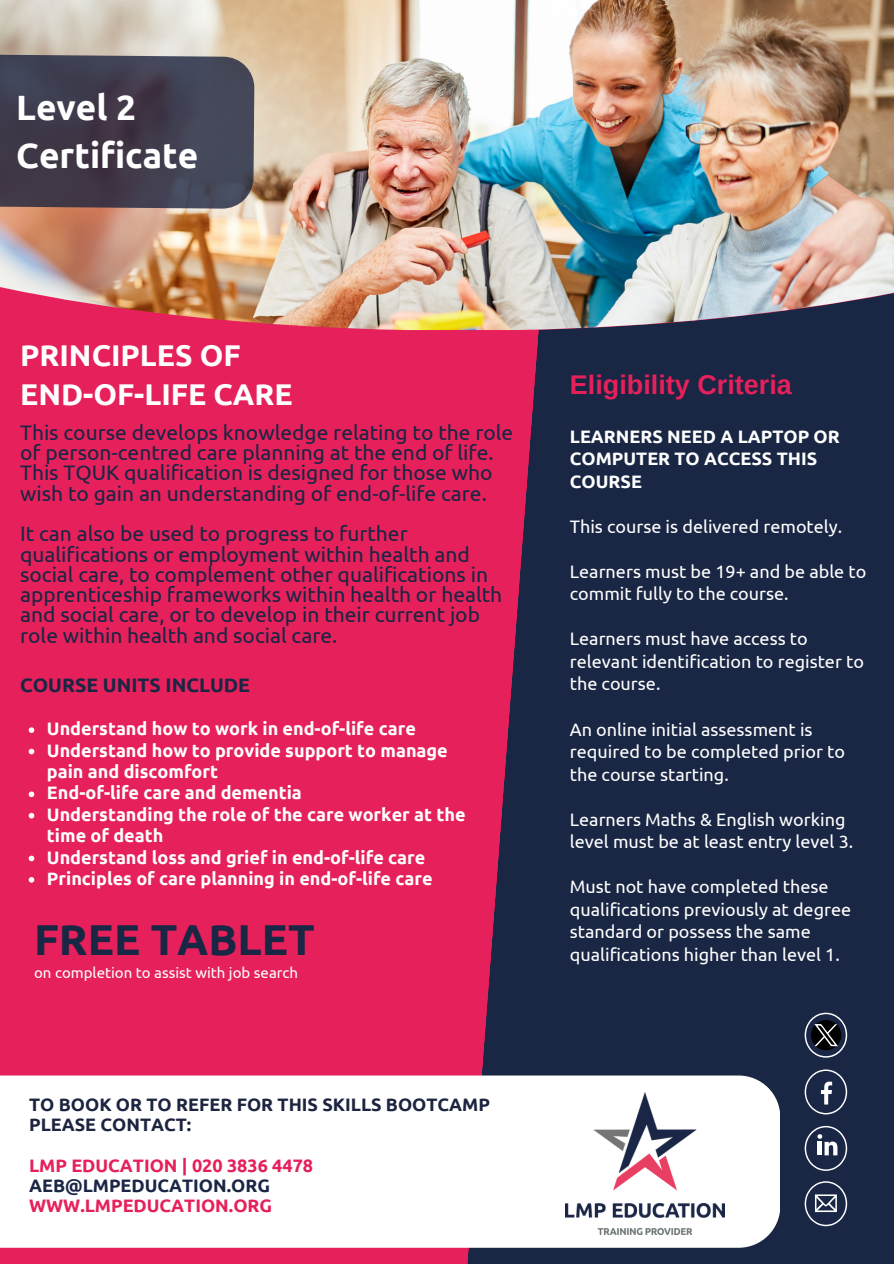
<style>
.page{position:relative;width:894px;height:1264px;background:#fff}
.page>*{position:absolute;margin:0;border:0;box-sizing:border-box;transform-origin:0 0}
.t1{font:700 43.2px "Ubuntu";color:#192644}
.t2{font:700 35.1px/48.8px "Ubuntu";color:#fff}
.t3{font:700 30px/39.3px "Ubuntu";color:#fff}
.t4{font:700 27px "Arimo";color:#e6205a}
.t5{font:21px/20.2px "Ubuntu";color:#192644}
.t6{font:700 19.5px "Ubuntu";color:#192644}
.t7{font:18px/22.5px "Ubuntu";color:#fff}
.t8{font:700 18px/22.5px "Ubuntu";color:#fff}
.t9{font:700 18px/20.2px "Ubuntu";color:#e6205a}
.t10{font:700 18px/20.2px "Ubuntu";color:#1c243f}
.t11{font:15px "Ubuntu";color:#fff}
.s1{color:#192644}
.s2{color:#1a2645}
</style>
<div class="page">
<div style="left:0;top:0;width:893px;height:1263px;background:#e6205a"></div>
<svg style="left:465px;top:331px;width:428px;height:932px;background:#2e2546"></svg>
<img style="left:0;top:0;width:893px;height:330px">
<svg style="left:0;top:53px;width:254px;height:156px;background:#464252"></svg>
<svg style="left:29px;top:727px;width:5px;height:6px"></svg>
<svg style="left:29px;top:748px;width:5px;height:6px"></svg>
<svg style="left:29px;top:791px;width:5px;height:6px"></svg>
<svg style="left:29px;top:812px;width:5px;height:6px"></svg>
<svg style="left:29px;top:855px;width:5px;height:6px"></svg>
<svg style="left:29px;top:877px;width:5px;height:5px"></svg>
<svg style="left:804px;top:1181px;width:42px;height:45px;background:#465068"></svg>
<svg style="left:804px;top:1069px;width:42px;height:45px;background:#3f4963"></svg>
<svg style="left:804px;top:1125px;width:42px;height:45px;background:#49526b"></svg>
<svg style="left:804px;top:1012px;width:42px;height:45px;background:#363d4d"></svg>
<div style="left:0;top:1075px;width:780px;height:172px;background:#fff"></div>
<img style="left:565px;top:1092px;width:159px;height:142px">
<p class="t2" style="left:16px;top:82px;width:183px">Level 2<br>Certificate</p>
<p class="t3" style="left:20px;top:335px;width:274px">PRINCIPLES OF<br>END-OF-LIFE CARE</p>
<p class="t5" style="left:20px;top:422px;width:494px">This course develops knowledge relating to the role of person-centred care planning at the end of life.<br>This TQUK qualification is designed for those who wish to gain an understanding of end-of-life care.</p>
<p class="t5" style="left:20px;top:523px;width:483px">It can also be used to progress to further qualifications or employment within health and social care, to complement other qualifications in apprenticeship frameworks within health or health and social care, or to develop in their current job role within health and social care.</p>
<p class="t6" style="left:20px;top:673px;width:231px">COURSE UNITS INCLUDE</p>
<h2 class="t8" style="left:47px;top:717px;width:370px">Understand how to work in end-of-life care</h2>
<h5 class="t8" style="left:47px;top:739px;width:402px;line-height:21.3px">Understand how to provide support to manage pain and discomfort</h5>
<h5 class="t8" style="left:47px;top:781px;width:256px">End-of-life care and dementia</h5>
<h4 class="t8" style="left:47px;top:803px;width:420px;line-height:21.3px">Understanding the role of the care worker at the time of death</h4>
<p class="t8" style="left:47px;top:845px;width:380px">Understand loss and grief in end-of-life care</p>
<p class="t8" style="left:47px;top:867px;width:387px">Principles of care planning in end-of-life care</p>
<p class="t1" style="left:34px;top:915px;width:282px">FREE TABLET</p>
<p class="t11" style="left:34px;top:963px;width:265px">on completion to assist with job search</p>
<p class="t10" style="left:29px;top:1094px;width:462px">TO BOOK OR TO REFER FOR THIS SKILLS BOOTCAMP<br>PLEASE CONTACT:</p>
<p class="t9" style="left:29px;top:1154px;width:285px">LMP EDUCATION | 020 3836 4478<br><span class="s1">AEB</span><span class="s2">@LMPEDUCATION.ORG<br></span>WWW.LMPEDUCATION.ORG</p>
<p class="t4" style="left:569px;top:369px;width:223px">Eligibility Criteria</p>
<h1 class="t8" style="left:569px;top:425px;width:271px">LEARNERS NEED A LAPTOP OR<br>COMPUTER TO ACCESS THIS<br>COURSE</h1>
<p class="t7" style="left:569px;top:515px;width:274px">This course is delivered remotely.</p>
<p class="t7" style="left:569px;top:560px;width:298px">Learners must be 19+ and be able to commit fully to the course.</p>
<h3 class="t7" style="left:569px;top:627px;width:295px">Learners must have access to relevant identification to register to the course.</h3>
<h6 class="t7" style="left:569px;top:717px;width:276px">An online initial assessment is required to be completed prior to the course starting.</h6>
<p class="t7" style="left:569px;top:807px;width:285px">Learners Maths &amp; English working level must be at least entry level 3.</p>
<p class="t7" style="left:569px;top:875px;width:283px">Must not have completed these qualifications previously at degree standard or possess the same qualifications higher than level 1.</p>
</div>
